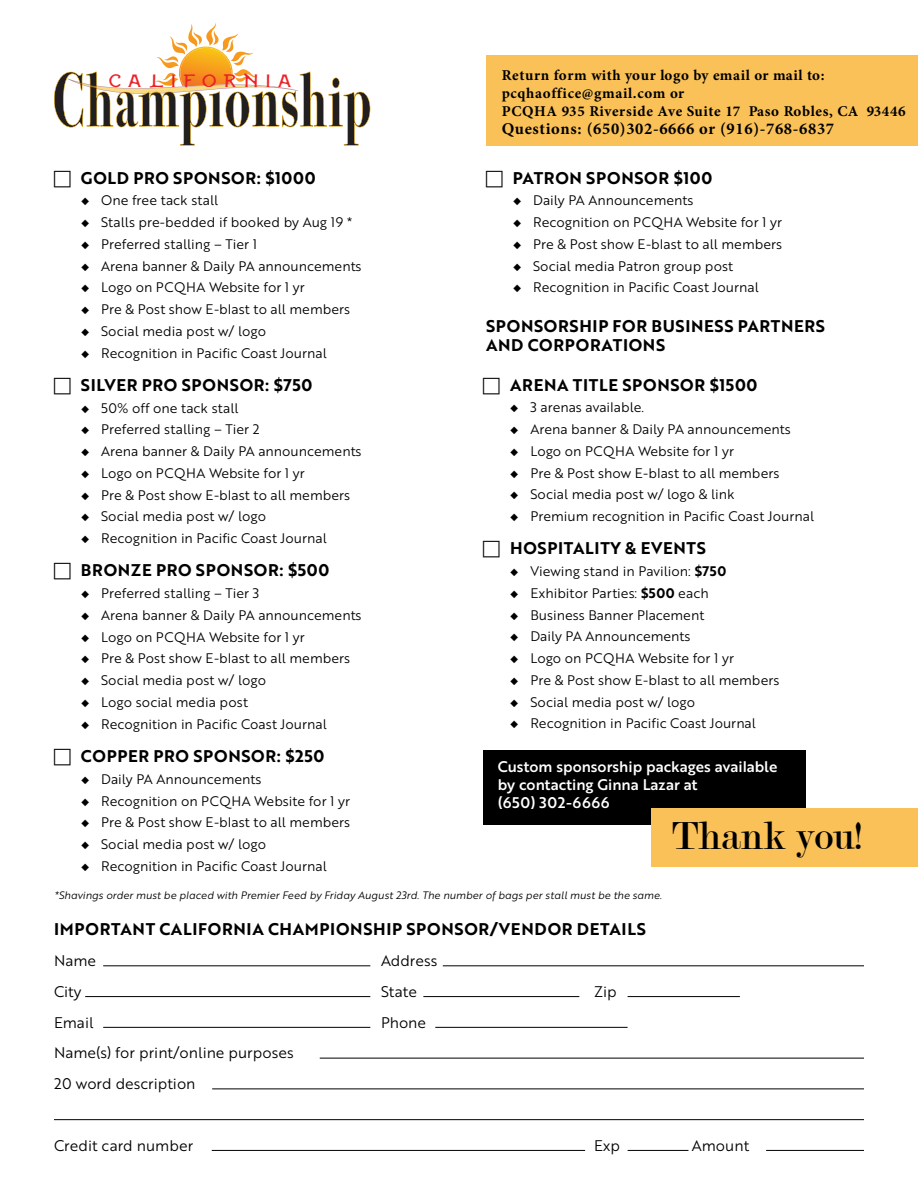
<style>
.page{position:relative;width:918px;height:1188px;background:#fff}
.page>*{position:absolute;margin:0;border:0;box-sizing:border-box;transform-origin:0 0}
.t1{font:42px "Modern";color:#000}
.t2{font:23.7px "Swistblnk Banthers";letter-spacing:.235em;color:#ec2127;scale:1.37 1}
.t3{font:16.5px/19.8px "Brother 1816 Bold";letter-spacing:.04em;color:#000}
.t4{font:700 16.5px "Minion Pro";letter-spacing:.04em;color:#000}
.t5{font:700 15px/18.1px "Minion Pro";letter-spacing:.045em;color:#000}
.t6{font:15px/30.8px "Brother 1816 Book";color:#000}
.t7{font:15px/18px "Brother 1816 Medium";color:#fff}
.t8{font:13.5px "Brother 1816 Book";color:#000}
.t9{font:10.5px "Brother 1816 Book Italic";color:#000}
.s1{font-family:"Brother 1816 Bold"}
</style>
<div class="page">
<div style="left:484px;top:751px;width:322px;height:74px;background:#000"></div>
<div style="left:486px;top:55px;width:432px;height:91px;background:#f9c158"></div>
<div style="left:652px;top:808px;width:266px;height:59px;background:#f9c158"></div>
<svg style="left:54px;top:23px;width:316px;height:123px"></svg>
<hr style="left:103px;top:966px;width:267px;height:1px;background:#000">
<hr style="left:443px;top:966px;width:421px;height:1px;background:#000">
<hr style="left:320px;top:1058px;width:544px;height:1px;background:#000">
<hr style="left:212px;top:1089px;width:652px;height:1px;background:#000">
<hr style="left:54px;top:1119px;width:810px;height:1px;background:#000">
<hr style="left:85px;top:996px;width:285px;height:1px;background:#000">
<hr style="left:423px;top:996px;width:156px;height:1px;background:#000">
<hr style="left:628px;top:996px;width:112px;height:1px;background:#000">
<hr style="left:628px;top:1150px;width:61px;height:1px;background:#000">
<hr style="left:766px;top:1150px;width:98px;height:1px;background:#000">
<hr style="left:212px;top:1150px;width:373px;height:1px;background:#000">
<hr style="left:103px;top:1027px;width:267px;height:1px;background:#000">
<hr style="left:435px;top:1027px;width:193px;height:1px;background:#000">
<h2 class="t2" style="left:109px;top:67px;width:135px">california</h2>
<p class="t3" style="left:81px;top:167px;width:236px">GOLD PRO SPONSOR: $1000</p>
<p class="t8" style="left:81px;top:191px;width:139px">◆ One free tack stall</p>
<p class="t8" style="left:81px;top:212px;width:273px">◆ Stalls pre-bedded if booked by Aug 19 *</p>
<p class="t8" style="left:81px;top:234px;width:178px">◆ Preferred stalling – Tier 1</p>
<p class="t8" style="left:81px;top:256px;width:282px">◆ Arena banner &amp; Daily PA announcements</p>
<p class="t8" style="left:81px;top:278px;width:225px">◆ Logo on PCQHA Website for 1 yr</p>
<p class="t8" style="left:81px;top:299px;width:271px">◆ Pre &amp; Post show E-blast to all members</p>
<p class="t8" style="left:81px;top:321px;width:187px">◆ Social media post w/ logo</p>
<p class="t8" style="left:81px;top:343px;width:247px">◆ Recognition in Pacific Coast Journal</p>
<p class="t3" style="left:81px;top:375px;width:233px">SILVER PRO SPONSOR: $750</p>
<p class="t8" style="left:81px;top:398px;width:159px">◆ 50% off one tack stall</p>
<p class="t8" style="left:81px;top:420px;width:180px">◆ Preferred stalling – Tier 2</p>
<p class="t8" style="left:81px;top:441px;width:282px">◆ Arena banner &amp; Daily PA announcements</p>
<p class="t8" style="left:81px;top:463px;width:225px">◆ Logo on PCQHA Website for 1 yr</p>
<p class="t8" style="left:81px;top:485px;width:271px">◆ Pre &amp; Post show E-blast to all members</p>
<p class="t8" style="left:81px;top:507px;width:187px">◆ Social media post w/ logo</p>
<p class="t8" style="left:81px;top:528px;width:247px">◆ Recognition in Pacific Coast Journal</p>
<p class="t3" style="left:81px;top:560px;width:250px">BRONZE PRO SPONSOR: $500</p>
<p class="t8" style="left:81px;top:583px;width:180px">◆ Preferred stalling – Tier 3</p>
<p class="t8" style="left:81px;top:605px;width:282px">◆ Arena banner &amp; Daily PA announcements</p>
<p class="t8" style="left:81px;top:627px;width:225px">◆ Logo on PCQHA Website for 1 yr</p>
<p class="t8" style="left:81px;top:649px;width:271px">◆ Pre &amp; Post show E-blast to all members</p>
<p class="t8" style="left:81px;top:670px;width:187px">◆ Social media post w/ logo</p>
<p class="t8" style="left:81px;top:692px;width:168px">◆ Logo social media post</p>
<p class="t8" style="left:81px;top:714px;width:247px">◆ Recognition in Pacific Coast Journal</p>
<p class="t3" style="left:81px;top:746px;width:245px">COPPER PRO SPONSOR: $250</p>
<p class="t8" style="left:81px;top:769px;width:182px">◆ Daily PA Announcements</p>
<p class="t8" style="left:81px;top:791px;width:271px">◆ Recognition on PCQHA Website for 1 yr</p>
<p class="t8" style="left:81px;top:812px;width:271px">◆ Pre &amp; Post show E-blast to all members</p>
<p class="t8" style="left:81px;top:834px;width:187px">◆ Social media post w/ logo</p>
<p class="t8" style="left:81px;top:856px;width:247px">◆ Recognition in Pacific Coast Journal</p>
<p class="t5" style="left:502px;top:66px;width:405px">Return form with your logo by email or mail to: pcqhaoffice@gmail.com or<br>PCQHA 935 Riverside Ave Suite 17 Paso Robles, CA 93446</p>
<p class="t4" style="left:502px;top:117px;width:334px">Questions: (650)302-6666 or (916)-768-6837</p>
<p class="t3" style="left:513px;top:167px;width:201px">PATRON SPONSOR $100</p>
<p class="t8" style="left:513px;top:191px;width:182px">◆ Daily PA Announcements</p>
<p class="t8" style="left:513px;top:212px;width:271px">◆ Recognition on PCQHA Website for 1 yr</p>
<p class="t8" style="left:513px;top:234px;width:271px">◆ Pre &amp; Post show E-blast to all members</p>
<p class="t8" style="left:513px;top:256px;width:222px">◆ Social media Patron group post</p>
<p class="t8" style="left:513px;top:278px;width:247px">◆ Recognition in Pacific Coast Journal</p>
<p class="t3" style="left:486px;top:315px;width:341px">SPONSORSHIP FOR BUSINESS PARTNERS<br>AND CORPORATIONS</p>
<p class="t3" style="left:510px;top:374px;width:249px">ARENA TITLE SPONSOR $1500</p>
<p class="t8" style="left:510px;top:398px;width:135px">◆ 3 arenas available.</p>
<p class="t8" style="left:510px;top:419px;width:282px">◆ Arena banner &amp; Daily PA announcements</p>
<p class="t8" style="left:510px;top:441px;width:225px">◆ Logo on PCQHA Website for 1 yr</p>
<p class="t8" style="left:510px;top:463px;width:271px">◆ Pre &amp; Post show E-blast to all members</p>
<p class="t8" style="left:510px;top:485px;width:226px">◆ Social media post w/ logo &amp; link</p>
<p class="t8" style="left:510px;top:506px;width:305px">◆ Premium recognition in Pacific Coast Journal</p>
<p class="t3" style="left:510px;top:538px;width:197px">HOSPITALITY &amp; EVENTS</p>
<p class="t8" style="left:510px;top:561px;width:218px">◆ Viewing stand in Pavilion: <span class="s1">$750</span></p>
<p class="t8" style="left:510px;top:583px;width:200px">◆ Exhibitor Parties: <span class="s1">$500</span> each</p>
<p class="t8" style="left:510px;top:605px;width:196px">◆ Business Banner Placement</p>
<p class="t8" style="left:510px;top:627px;width:182px">◆ Daily PA Announcements</p>
<p class="t8" style="left:510px;top:648px;width:225px">◆ Logo on PCQHA Website for 1 yr</p>
<p class="t8" style="left:510px;top:670px;width:271px">◆ Pre &amp; Post show E-blast to all members</p>
<p class="t8" style="left:510px;top:692px;width:187px">◆ Social media post w/ logo</p>
<p class="t8" style="left:510px;top:714px;width:247px">◆ Recognition in Pacific Coast Journal</p>
<p class="t7" style="left:498px;top:757px;width:281px">Custom sponsorship packages available by contacting Ginna Lazar at<br>(650) 302-6666</p>
<h1 class="t1" style="left:672px;top:815px;width:194px">Thank you!</h1>
<p class="t9" style="left:54px;top:888px;width:609px">*Shavings order must be placed with Premier Feed by Friday August 23rd. The number of bags per stall must be the same.</p>
<p class="t3" style="left:54px;top:919px;width:593px">IMPORTANT CALIFORNIA CHAMPIONSHIP SPONSOR/VENDOR DETAILS</p>
<p class="t6" style="left:54px;top:945px;width:44px">Name</p>
<p class="t6" style="left:381px;top:945px;width:58px">Address</p>
<p class="t6" style="left:54px;top:975px;width:29px">City</p>
<p class="t6" style="left:381px;top:975px;width:38px">State</p>
<p class="t6" style="left:594px;top:975px;width:24px">Zip</p>
<p class="t6" style="left:54px;top:1006px;width:41px">Email</p>
<p class="t6" style="left:381px;top:1006px;width:47px">Phone</p>
<p class="t6" style="left:54px;top:1037px;width:241px">Name(s) for print/online purposes<br>20 word description</p>
<p class="t6" style="left:54px;top:1129px;width:141px">Credit card number</p>
<p class="t6" style="left:594px;top:1129px;width:28px">Exp</p>
<p class="t6" style="left:692px;top:1129px;width:59px">Amount</p>
</div>
